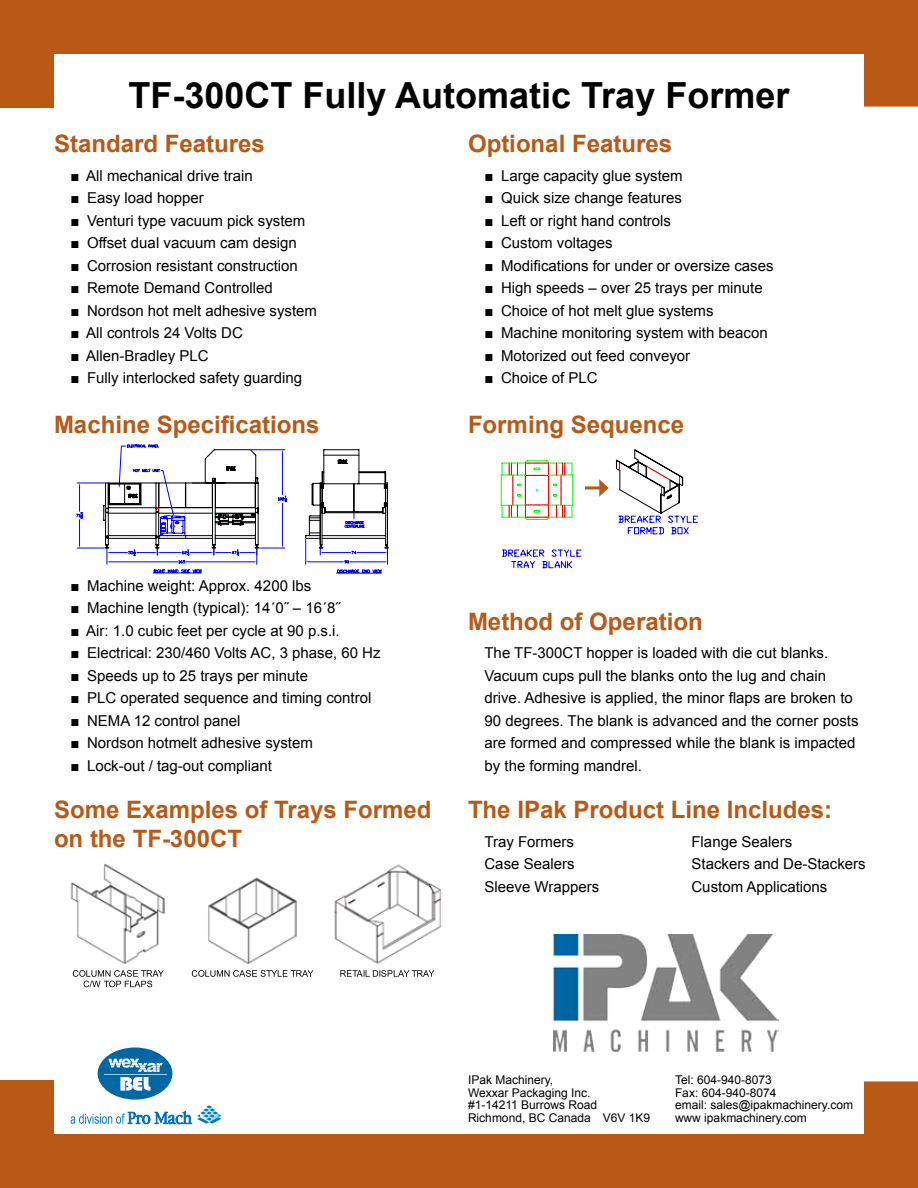
<style>
.page{position:relative;width:918px;height:1188px;background:#fff}
.page>*{position:absolute;margin:0;border:0;box-sizing:border-box;transform-origin:0 0}
.t1{font:700 36px "Arial";color:#000}
.t2{font:700 24px/28.8px "Arial";color:#b95915}
.t3{font:15px/22.5px "Arial";color:#000}
.t4{font:12px/12.8px "Arial";color:#000}
</style>
<div class="page">
<img style="left:553px;top:934px;width:226px;height:118px">
<svg style="left:97px;top:1047px;width:76px;height:33px"></svg>
<svg style="left:0;top:0;width:918px;height:108px;fill:#b95915"></svg>
<svg style="left:0;top:1080px;width:918px;height:108px;fill:#b95915"></svg>
<svg style="left:76px;top:444px;width:211px;height:130px"></svg>
<svg style="left:305px;top:449px;width:84px;height:125px"></svg>
<svg style="left:500px;top:449px;width:198px;height:120px"></svg>
<img style="left:70px;top:863px;width:371px;height:125px">
<h1 class="t1" style="left:129px;top:72px;width:662px">TF-300CT Fully Automatic Tray Former</h1>
<h2 class="t2" style="left:468px;top:130px;width:206px">Optional Features</h2>
<p class="t3" style="left:484px;top:165px;width:200px">■ Large capacity glue system</p>
<p class="t3" style="left:484px;top:187px;width:199px">■ Quick size change features</p>
<p class="t3" style="left:484px;top:210px;width:188px">■ Left or right hand controls</p>
<p class="t3" style="left:484px;top:232px;width:130px">■ Custom voltages</p>
<p class="t3" style="left:484px;top:255px;width:291px">■ Modifications for under or oversize cases</p>
<p class="t3" style="left:484px;top:277px;width:280px">■ High speeds – over 25 trays per minute</p>
<p class="t3" style="left:484px;top:300px;width:231px">■ Choice of hot melt glue systems</p>
<p class="t3" style="left:484px;top:322px;width:285px">■ Machine monitoring system with beacon</p>
<p class="t3" style="left:484px;top:345px;width:207px">■ Motorized out feed conveyor</p>
<p class="t3" style="left:484px;top:367px;width:115px">■ Choice of PLC</p>
<h2 class="t2" style="left:54px;top:130px;width:212px">Standard Features</h2>
<p class="t3" style="left:70px;top:165px;width:184px">■ All mechanical drive train</p>
<p class="t3" style="left:70px;top:187px;width:135px">■ Easy load hopper</p>
<p class="t3" style="left:70px;top:210px;width:236px">■ Venturi type vacuum pick system</p>
<p class="t3" style="left:70px;top:232px;width:228px">■ Offset dual vacuum cam design</p>
<p class="t3" style="left:70px;top:255px;width:229px">■ Corrosion resistant construction</p>
<p class="t3" style="left:70px;top:277px;width:204px">■ Remote Demand Controlled</p>
<p class="t3" style="left:70px;top:300px;width:248px">■ Nordson hot melt adhesive system</p>
<p class="t3" style="left:70px;top:322px;width:174px">■ All controls 24 Volts DC</p>
<p class="t3" style="left:70px;top:345px;width:140px">■ Allen-Bradley PLC</p>
<p class="t3" style="left:70px;top:367px;width:233px">■ Fully interlocked safety guarding</p>
<h2 class="t2" style="left:54px;top:411px;width:267px">Machine Specifications</h2>
<p class="t3" style="left:70px;top:574px;width:242px">■ Machine weight: Approx. 4200 lbs</p>
<p class="t3" style="left:70px;top:597px;width:271px">■ Machine length (typical): 14´0˝ – 16´8˝</p>
<p class="t3" style="left:70px;top:619px;width:271px">■ Air: 1.0 cubic feet per cycle at 90 p.s.i.</p>
<p class="t3" style="left:70px;top:642px;width:312px">■ Electrical: 230/460 Volts AC, 3 phase, 60 Hz</p>
<p class="t3" style="left:70px;top:664px;width:239px">■ Speeds up to 25 trays per minute</p>
<p class="t3" style="left:70px;top:687px;width:302px">■ PLC operated sequence and timing control</p>
<p class="t3" style="left:70px;top:709px;width:171px">■ NEMA 12 control panel</p>
<p class="t3" style="left:70px;top:732px;width:244px">■ Nordson hotmelt adhesive system</p>
<p class="t3" style="left:70px;top:754px;width:203px">■ Lock-out / tag-out compliant</p>
<h2 class="t2" style="left:468px;top:411px;width:218px">Forming Sequence</h2>
<h2 class="t2" style="left:468px;top:608px;width:236px">Method of Operation</h2>
<p class="t3" style="left:484px;top:642px;width:376px">The TF-300CT hopper is loaded with die cut blanks.<br>Vacuum cups pull the blanks onto the lug and chain drive. Adhesive is applied, the minor flaps are broken to 90 degrees. The blank is advanced and the corner posts are formed and compressed while the blank is impacted by the forming mandrel.</p>
<h2 class="t2" style="left:54px;top:796px;width:379px">Some Examples of Trays Formed on the TF-300CT</h2>
<h2 class="t2" style="left:468px;top:796px;width:366px">The IPak Product Line Includes:</h2>
<p class="t3" style="left:692px;top:830px;width:176px">Flange Sealers<br>Stackers and De-Stackers<br>Custom Applications</p>
<p class="t3" style="left:484px;top:830px;width:116px">Tray Formers<br>Case Sealers<br>Sleeve Wrappers</p>
<p class="t4" style="left:468px;top:1073px;width:184px">IPak Machinery,<br>Wexxar Packaging Inc.<br>#1-14211 Burrows Road<br>Richmond, BC Canada V6V 1K9</p>
<p class="t4" style="left:675px;top:1073px;width:180px">Tel: 604-940-8073<br>Fax: 604-940-8074<br>email: sales@ipakmachinery.com www ipakmachinery.com</p>
</div>
